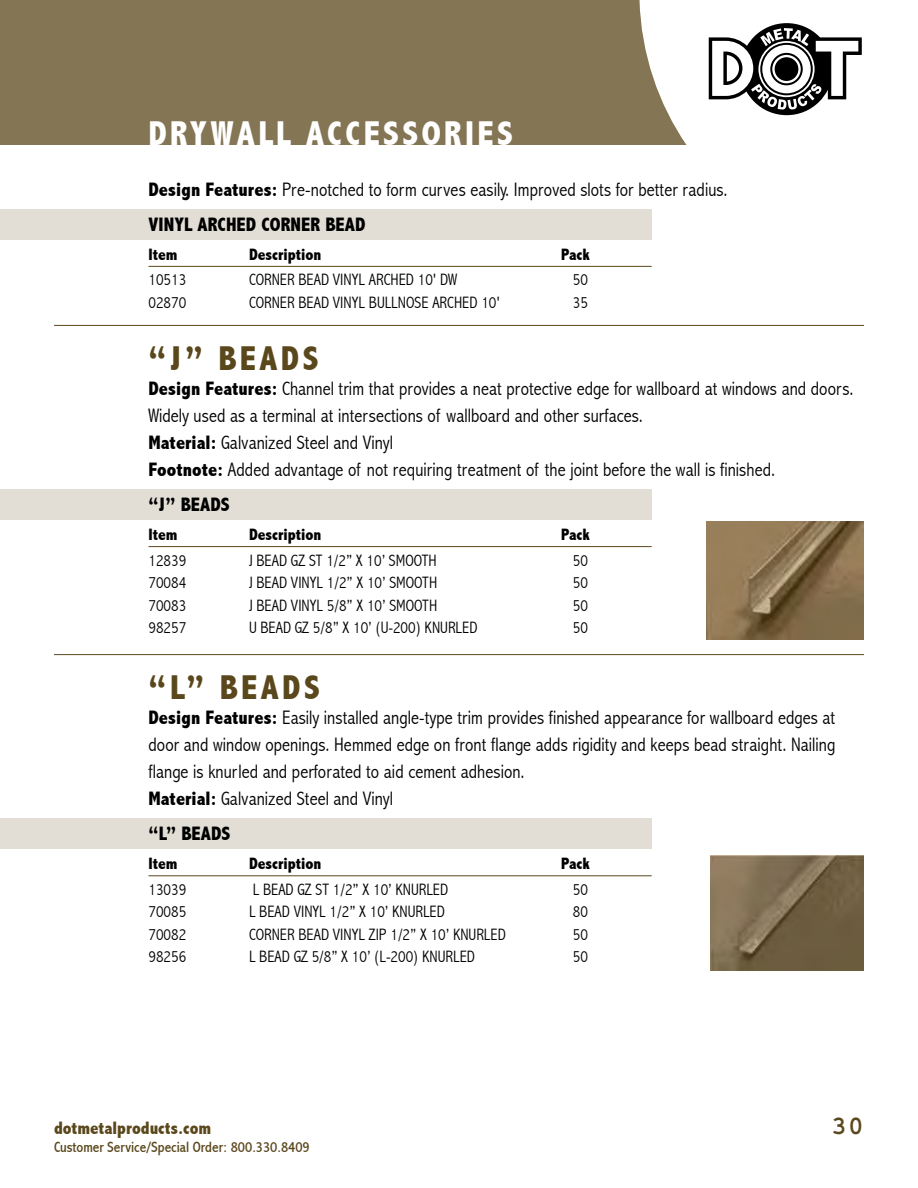
<style>
.page{position:relative;width:918px;height:1188px;background:#fff}
.page>*{position:absolute;margin:0;border:0;box-sizing:border-box;transform-origin:0 0}
.t1{font:800 condensed 34.5px "Abadi";letter-spacing:.1em;color:#fff}
.t2{font:800 condensed 34.5px "Abadi";letter-spacing:.1em;color:#5a481c}
.t3{font:700 27px "Courier";color:#5a481c}
.t4{font:300 condensed 19.5px/27px "Abadi";letter-spacing:.005em;color:#000}
.t5{font:800 condensed 19.5px "Abadi";letter-spacing:.005em;color:#000}
.t6{font:800 condensed 18px "Abadi";color:#5a481c}
.t7{font:300 condensed 16.5px "Abadi";color:#000}
.t8{font:800 condensed 16.5px "Abadi";color:#000}
.t9{font:condensed 15px "Abadi";color:#5a481c}
.s1{font-weight:800}
</style>
<div class="page">
<div style="left:0;top:0;width:687px;height:145px;background:#847554"></div>
<svg style="left:709px;top:23px;width:153px;height:92px"></svg>
<div style="left:0;top:209px;width:652px;height:31px;background:#e2ded6"></div>
<div style="left:0;top:489px;width:652px;height:31px;background:#e2ded6"></div>
<div style="left:0;top:818px;width:652px;height:31px;background:#e2ded6"></div>
<hr style="left:148px;top:266px;width:504px;height:1px;background:#5a481c">
<hr style="left:148px;top:546px;width:504px;height:1px;background:#5a481c">
<hr style="left:148px;top:875px;width:504px;height:1px;background:#5a481c">
<hr style="left:54px;top:325px;width:810px;height:1px;background:#5a481c">
<hr style="left:54px;top:654px;width:810px;height:1px;background:#5a481c">
<img style="left:707px;top:521px;width:157px;height:118px">
<img style="left:710px;top:855px;width:154px;height:116px">
<h1 class="t1" style="left:148px;top:113px;width:366px">DRYWALL ACCESSORIES</h1>
<p class="t4" style="left:148px;top:176px;width:581px"><span class="s1">Design Features:</span> Pre-notched to form curves easily. Improved slots for better radius.</p>
<p class="t5" style="left:148px;top:213px;width:218px">VINYL ARCHED CORNER BEAD</p>
<p class="t8" style="left:148px;top:245px;width:31px">Item</p>
<p class="t8" style="left:249px;top:245px;width:74px">Description</p>
<p class="t8" style="left:561px;top:245px;width:30px">Pack</p>
<p class="t7" style="left:148px;top:270px;width:39px">10513</p>
<p class="t7" style="left:249px;top:270px;width:210px">CORNER BEAD VINYL ARCHED 10' DW</p>
<p class="t7" style="left:573px;top:270px;width:17px">50</p>
<p class="t7" style="left:148px;top:293px;width:39px">02870</p>
<p class="t7" style="left:249px;top:293px;width:253px">CORNER BEAD VINYL BULLNOSE ARCHED 10'</p>
<p class="t7" style="left:573px;top:293px;width:17px">35</p>
<h1 class="t2" style="left:148px;top:338px;width:172px">“J” BEADS</h1>
<p class="t4" style="left:148px;top:375px;width:707px"><span class="s1">Design Features:</span> Channel trim that provides a neat protective edge for wallboard at windows and doors.<br>Widely used as a terminal at intersections of wallboard and other surfaces.<br><span class="s1">Material:</span> Galvanized Steel and Vinyl<br><span class="s1">Footnote:</span> Added advantage of not requiring treatment of the joint before the wall is finished.</p>
<p class="t5" style="left:148px;top:493px;width:83px">“J” BEADS</p>
<p class="t8" style="left:148px;top:525px;width:31px">Item</p>
<p class="t8" style="left:249px;top:525px;width:74px">Description</p>
<p class="t8" style="left:561px;top:525px;width:30px">Pack</p>
<p class="t7" style="left:148px;top:551px;width:39px">12839</p>
<p class="t7" style="left:249px;top:551px;width:189px">J BEAD GZ ST 1/2” X 10’ SMOOTH</p>
<p class="t7" style="left:573px;top:551px;width:17px">50</p>
<p class="t7" style="left:148px;top:573px;width:39px">70084</p>
<p class="t7" style="left:249px;top:573px;width:190px">J BEAD VINYL 1/2” X 10’ SMOOTH</p>
<p class="t7" style="left:573px;top:573px;width:17px">50</p>
<p class="t7" style="left:148px;top:596px;width:39px">70083</p>
<p class="t7" style="left:249px;top:596px;width:190px">J BEAD VINYL 5/8” X 10’ SMOOTH</p>
<p class="t7" style="left:573px;top:596px;width:17px">50</p>
<p class="t7" style="left:148px;top:618px;width:39px">98257</p>
<p class="t7" style="left:249px;top:618px;width:230px">U BEAD GZ 5/8” X 10’ (U-200) KNURLED</p>
<p class="t7" style="left:573px;top:618px;width:17px">50</p>
<h1 class="t2" style="left:148px;top:668px;width:173px">“L” BEADS</h1>
<p class="t4" style="left:148px;top:704px;width:689px"><span class="s1">Design Features:</span> Easily installed angle-type trim provides finished appearance for wallboard edges at door and window openings. Hemmed edge on front flange adds rigidity and keeps bead straight. Nailing flange is knurled and perforated to aid cement adhesion.<br><span class="s1">Material:</span> Galvanized Steel and Vinyl</p>
<p class="t5" style="left:148px;top:822px;width:84px">“L” BEADS</p>
<p class="t8" style="left:148px;top:854px;width:31px">Item</p>
<p class="t8" style="left:249px;top:854px;width:74px">Description</p>
<p class="t8" style="left:561px;top:854px;width:30px">Pack</p>
<p class="t7" style="left:148px;top:880px;width:39px">13039</p>
<p class="t7" style="left:253px;top:880px;width:197px">L BEAD GZ ST 1/2” X 10’ KNURLED</p>
<p class="t7" style="left:573px;top:880px;width:17px">50</p>
<p class="t7" style="left:148px;top:902px;width:39px">70085</p>
<p class="t7" style="left:249px;top:902px;width:197px">L BEAD VINYL 1/2” X 10’ KNURLED</p>
<p class="t7" style="left:573px;top:902px;width:17px">80</p>
<p class="t7" style="left:148px;top:925px;width:39px">70082</p>
<p class="t7" style="left:249px;top:925px;width:258px">CORNER BEAD VINYL ZIP 1/2” X 10’ KNURLED</p>
<p class="t7" style="left:573px;top:925px;width:17px">50</p>
<p class="t7" style="left:148px;top:947px;width:39px">98256</p>
<p class="t7" style="left:249px;top:947px;width:228px">L BEAD GZ 5/8” X 10’ (L-200) KNURLED</p>
<p class="t7" style="left:573px;top:947px;width:17px">50</p>
<p class="t6" style="left:54px;top:1118px;width:159px">dotmetalproducts.com</p>
<h2 class="t3" style="left:832px;top:1112px;width:34px">30</h2>
<p class="t9" style="left:54px;top:1138px;width:257px">Customer Service/Special Order: 800.330.8409</p>
</div>
